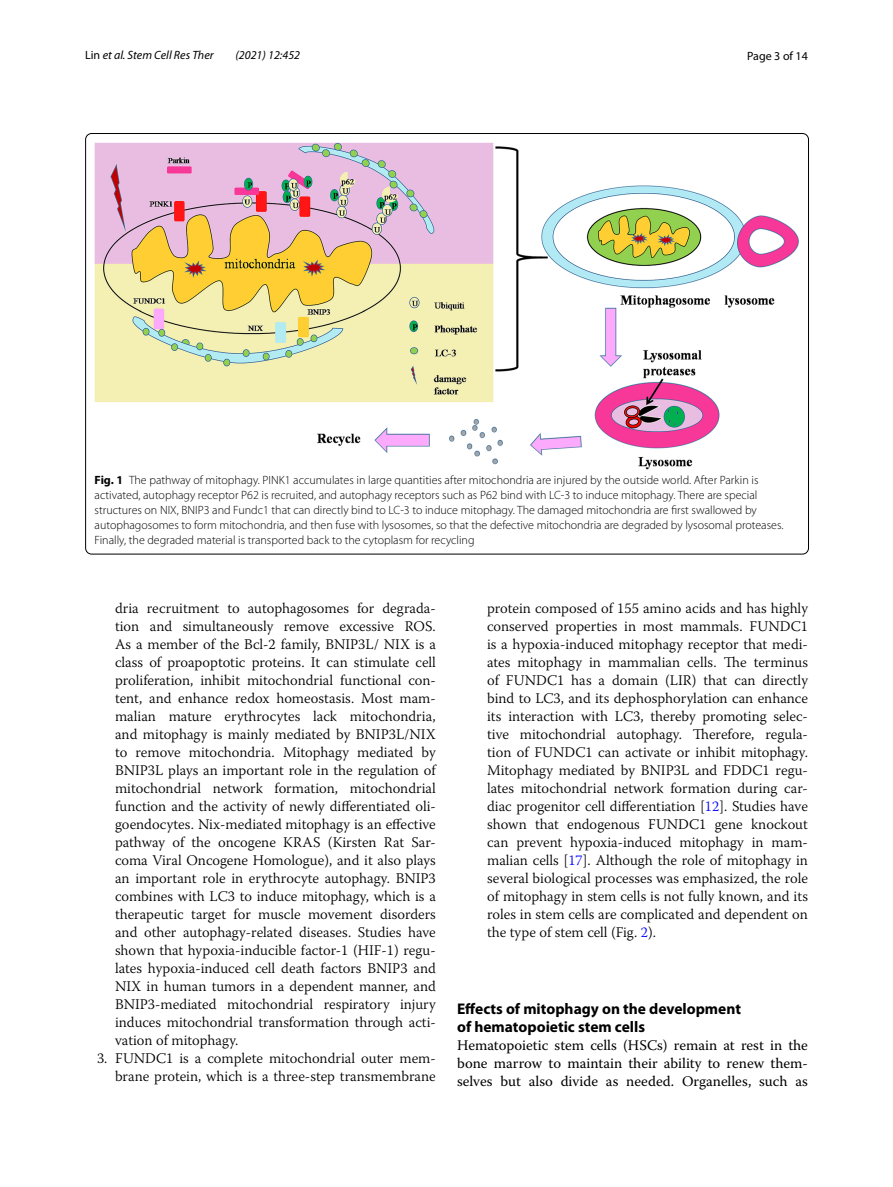
<style>
.page{position:relative;width:893px;height:1187px;background:#fff}
.page>*{position:absolute;margin:0;border:0;box-sizing:border-box;transform-origin:0 0}
.t1{font:700 15.45px/18px "Myriad Pro";color:#000}
.t2{font:300 14.7px/18px "Warnock Pro";color:#000;text-align:justify}
.t3{font:14.7px/18px "Warnock Pro";color:#000;text-align:justify}
.t4{font:300 12px/15px "Myriad Pro";color:#000}
.t5{font:italic 12px "Myriad Pro";color:#000}
.t6{font:12px "Myriad Pro";color:#000}
.s1{font-style:normal}
.s2{font-weight:700}
.s3{color:#00f}
</style>
<div class="page">
<img style="left:94px;top:142px;width:705px;height:327px">
<p class="t5" style="left:85px;top:48px;width:130px"><span class="s1">Lin</span> et al. Stem Cell Res Ther</p>
<p class="t5" style="left:235px;top:48px;width:66px">(2021) 12:452</p>
<p class="t6" style="left:747px;top:48px;width:62px">Page 3 of 14</p>
<p class="t4" style="left:95px;top:473px;width:690px"><span class="s2">Fig. 1</span> The pathway of mitophagy. PINK1 accumulates in large quantities after mitochondria are injured by the outside world. After Parkin is activated, autophagy receptor P62 is recruited, and autophagy receptors such as P62 bind with LC-3 to induce mitophagy. There are special structures on NIX, BNIP3 and Fundc1 that can directly bind to LC-3 to induce mitophagy. The damaged mitochondria are first swallowed by autophagosomes to form mitochondria, and then fuse with lysosomes, so that the defective mitochondria are degraded by lysosomal proteases.<br>Finally, the degraded material is transported back to the cytoplasm for recycling</p>
<p class="t2" style="left:115px;top:599px;width:322px">dria recruitment to autophagosomes for degrada&shy;tion and simultaneously remove excessive ROS.<br>As a member of the Bcl-2 family, BNIP3L/ NIX is a class of proapoptotic proteins. It can stimulate cell proliferation, inhibit mitochondrial functional con&shy;tent, and enhance redox homeostasis. Most mam&shy;malian mature erythrocytes lack mitochondria, and mitophagy is mainly mediated by BNIP3L/NIX to remove mitochondria. Mitophagy mediated by BNIP3L plays an important role in the regulation of mitochondrial network formation, mitochondrial function and the activity of newly differentiated oli&shy;goendocytes. Nix-mediated mitophagy is an effective pathway of the oncogene KRAS (Kirsten Rat Sar&shy;coma Viral Oncogene Homologue), and it also plays an important role in erythrocyte autophagy. BNIP3 combines with LC3 to induce mitophagy, which is a therapeutic target for muscle movement disorders and other autophagy-related diseases. Studies have shown that hypoxia-inducible factor-1 (HIF-1) regu&shy;lates hypoxia-induced cell death factors BNIP3 and NIX in human tumors in a dependent manner, and BNIP3-mediated mitochondrial respiratory injury induces mitochondrial transformation through acti&shy;vation of mitophagy.</p>
<p class="t2" style="left:97px;top:1049px;width:340px;text-align:right">3. FUNDC1 is a complete mitochondrial outer mem&shy;brane protein, which is a three-step transmembrane</p>
<p class="t2" style="left:487px;top:599px;width:322px">protein composed of 155 amino acids and has highly conserved properties in most mammals. FUNDC1 is a hypoxia-induced mitophagy receptor that medi&shy;ates mitophagy in mammalian cells. The terminus of FUNDC1 has a domain (LIR) that can directly bind to LC3, and its dephosphorylation can enhance its interaction with LC3, thereby promoting selec&shy;tive mitochondrial autophagy. Therefore, regula&shy;tion of FUNDC1 can activate or inhibit mitophagy.<br>Mitophagy mediated by BNIP3L and FDDC1 regu&shy;lates mitochondrial network formation during car&shy;diac progenitor cell differentiation [<span class="s3">12</span>]. Studies have shown that endogenous FUNDC1 gene knockout can prevent hypoxia-induced mitophagy in mam&shy;malian cells [<span class="s3">17</span>]. Although the role of mitophagy in several biological processes was emphasized, the role of mitophagy in stem cells is not fully known, and its roles in stem cells are complicated and dependent on the type of stem cell (Fig. <span class="s3">2</span>).</p>
<p class="t1" style="left:457px;top:999px;width:285px">Effects of mitophagy on the development of hematopoietic stem cells</p>
<p class="t3" style="left:457px;top:1036px;width:352px">Hematopoietic stem cells (HSCs) remain at rest in the bone marrow to maintain their ability to renew them&shy;selves but also divide as needed. Organelles, such as</p>
</div>
